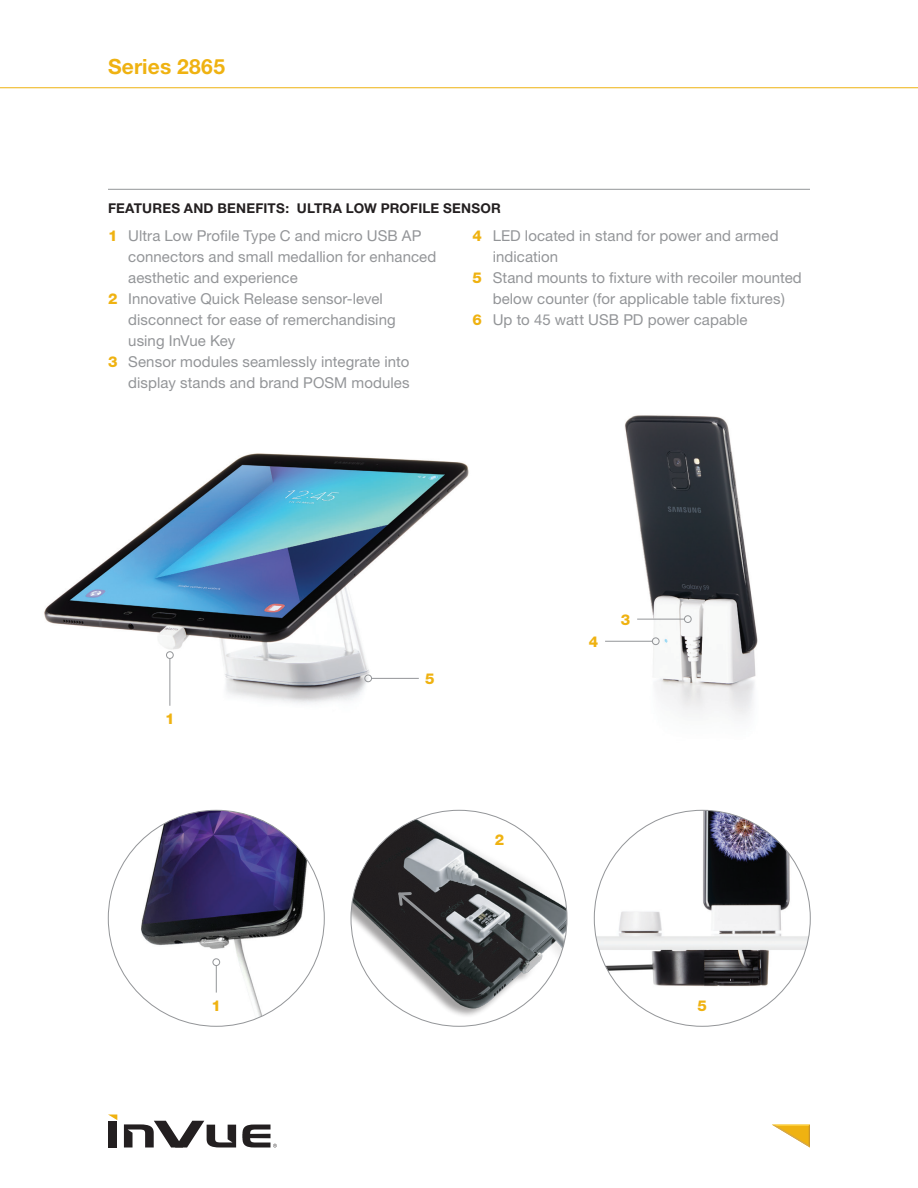
<style>
.page{position:relative;width:918px;height:1188px;background:#fff}
.page>*{position:absolute;margin:0;border:0;box-sizing:border-box;transform-origin:0 0}
.t1{font:700 21px "Helvetica Neue";letter-spacing:.01em;color:#efb211}
.Features___Benefits{font:15px/21px "Helvetica Neue";letter-spacing:.005em;color:#939598}
.t2{font:800 15px "Helvetica Neue";color:#efb211}
.t3{font:700 13.5px "Helvetica Neue";letter-spacing:.015em;color:#231f20}
.s1{font-weight:800;color:#efb211}
</style>
<div class="page">
<div style="left:109px;top:1121px;width:8px;height:26px;background:#231f20"></div>
<svg style="left:124px;top:1121px;width:112px;height:26px"></svg>
<svg style="left:109px;top:1115px;width:8px;height:5px"></svg>
<svg style="left:242px;top:1125px;width:35px;height:23px"></svg>
<svg style="left:772px;top:1125px;width:38px;height:23px"></svg>
<hr style="left:0;top:87px;width:918px;height:1px;background:#efb211">
<hr style="left:108px;top:189px;width:702px;height:1px;background:#939598">
<img style="left:44px;top:453px;width:435px;height:405px">
<img style="left:605px;top:415px;width:153px;height:302px">
<hr style="left:637px;top:619px;width:47px;height:1px;background:#939598">
<div style="left:684px;top:615px;width:7px;height:8px;border:1px solid #939598;border-radius:50%"></div>
<hr style="left:605px;top:641px;width:47px;height:1px;background:#939598">
<div style="left:652px;top:638px;width:7px;height:7px;border:1px solid #939598;border-radius:50%"></div>
<hr style="left:372px;top:678px;width:47px;height:1px;background:#939598">
<div style="left:364px;top:675px;width:8px;height:7px;border:1px solid #939598;border-radius:50%"></div>
<hr style="left:170px;top:658px;width:1px;height:48px;background:#939598">
<div style="left:166px;top:651px;width:8px;height:8px;border:1px solid #939598;border-radius:50%"></div>
<img style="left:108px;top:810px;width:216px;height:216px;border-radius:108px">
<svg style="left:216px;top:966px;width:1px;height:27px"></svg>
<div style="left:213px;top:958px;width:7px;height:8px;border:1px solid #939598;border-radius:50%"></div>
<img style="left:351px;top:810px;width:216px;height:216px;border-radius:108px">
<svg style="left:396px;top:890px;width:60px;height:52px;background:#302e30"></svg>
<img style="left:594px;top:810px;width:216px;height:216px;border-radius:108px">
<h1 class="t1" style="left:108px;top:54px;width:119px">Series 2865</h1>
<p class="t3" style="left:108px;top:200px;width:394px">FEATURES AND BENEFITS: ULTRA LOW PROFILE SENSOR</p>
<p class="Features___Benefits" style="left:128px;top:225px;width:310px;text-indent:-20px"><span class="s1">1</span> Ultra Low Profile Type C and micro USB AP connectors and small medallion for enhanced aesthetic and experience</p>
<p class="Features___Benefits" style="left:128px;top:288px;width:269px;text-indent:-20px"><span class="s1">2</span> Innovative Quick Release sensor-level disconnect for ease of remerchandising using InVue Key</p>
<p class="Features___Benefits" style="left:108px;top:351px;width:303px;text-align:right"><span class="s1">3</span> Sensor modules seamlessly integrate into display stands and brand POSM modules</p>
<p class="Features___Benefits" style="left:493px;top:225px;width:287px;text-indent:-20px"><span class="s1">4</span> LED located in stand for power and armed indication</p>
<p class="Features___Benefits" style="left:472px;top:267px;width:331px;text-align:center"><span class="s1">5</span> Stand mounts to fixture with recoiler mounted below counter (for applicable table fixtures)</p>
<p class="Features___Benefits" style="left:472px;top:309px;width:277px"><span class="s1">6</span> Up to 45 watt USB PD power capable</p>
<p class="t2" style="left:165px;top:710px;width:11px">1</p>
<p class="t2" style="left:212px;top:997px;width:11px">1</p>
<p class="t2" style="left:425px;top:670px;width:11px">5</p>
<p class="t2" style="left:495px;top:831px;width:11px">2</p>
<p class="t2" style="left:589px;top:633px;width:11px">4</p>
<p class="t2" style="left:621px;top:611px;width:11px">3</p>
<p class="t2" style="left:698px;top:997px;width:11px">5</p>
<p class="t2" style="left:704px;top:993px;width:11px">2</p>
</div>
